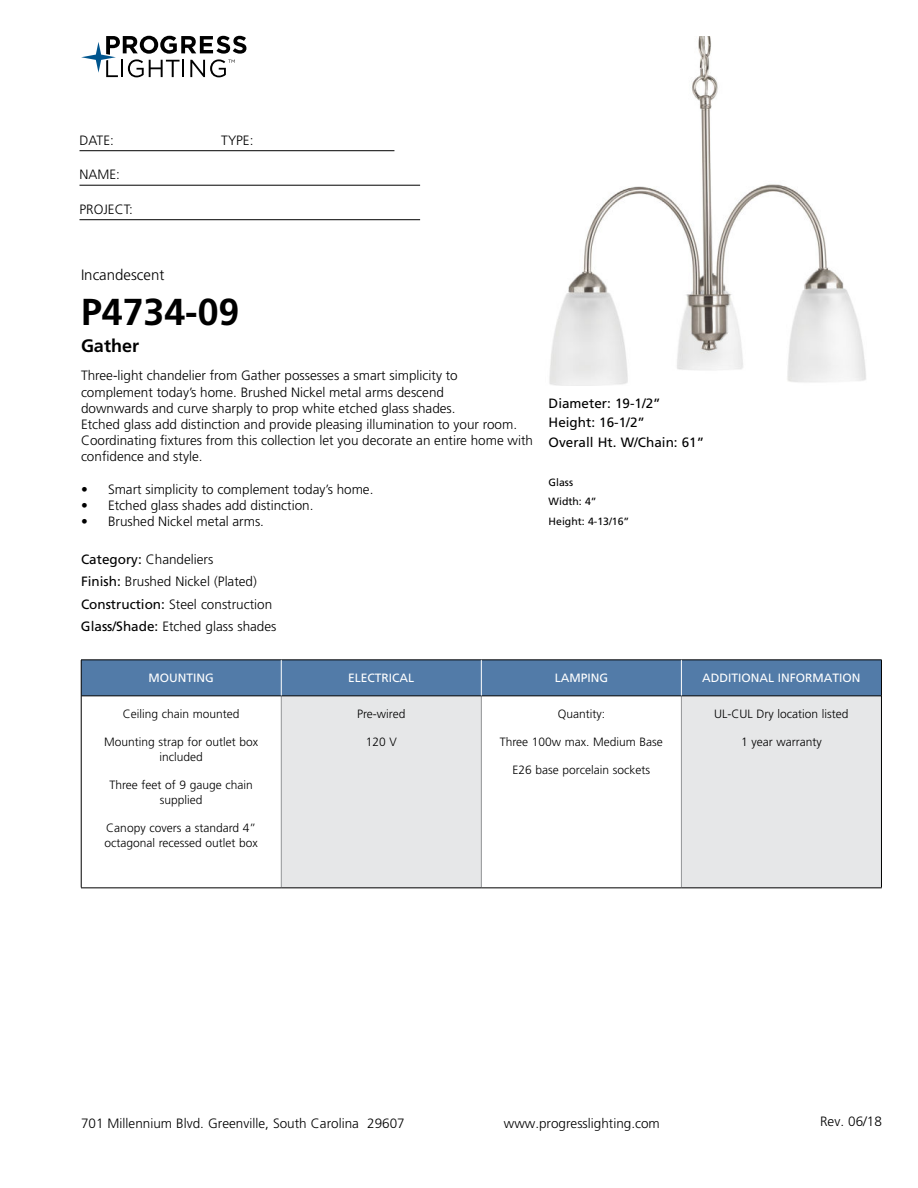
<style>
.page{position:relative;width:918px;height:1188px;background:#fff}
.page>*{position:absolute;margin:0;border:0;box-sizing:border-box;transform-origin:0 0}
.t1{font:700 37.5px "Frutiger LT Std";color:#000}
.t2{font:700 18px "Frutiger LT Std";color:#000}
.t3{font:300 15px "Frutiger LT Std";color:#000}
.t4{font:300 13.5px/16.2px "Frutiger LT Std";color:#000}
.t5{font:13.5px/19.5px "Frutiger LT Std";color:#000}
.t6{font:300 12px/15px "Frutiger LT Std";color:#000;text-align:center}
.t7{font:12px "Frutiger LT Std";color:#fff}
.t8{font:10.5px/19.5px "Frutiger LT Std";color:#000}
.s1{font-weight:400}
</style>
<div class="page">
<svg style="left:81px;top:36px;width:165px;height:41px"></svg>
<hr style="left:80px;top:150px;width:314px;height:1px;background:#000">
<hr style="left:80px;top:185px;width:340px;height:1px;background:#000">
<hr style="left:80px;top:219px;width:340px;height:1px;background:#000">
<div style="left:82px;top:661px;width:799px;height:34px;background:#527ba8"></div>
<div style="left:281px;top:696px;width:200px;height:192px;background:#e6e7e8"></div>
<div style="left:681px;top:696px;width:200px;height:192px;background:#e6e7e8"></div>
<hr style="left:281px;top:696px;width:1px;height:191px;background:#939598">
<hr style="left:481px;top:696px;width:1px;height:191px;background:#939598">
<hr style="left:681px;top:696px;width:1px;height:191px;background:#939598">
<hr style="left:81px;top:695px;width:200px;height:1px;background:#000">
<hr style="left:281px;top:695px;width:200px;height:1px;background:#000">
<hr style="left:481px;top:695px;width:200px;height:1px;background:#000">
<hr style="left:681px;top:695px;width:200px;height:1px;background:#000">
<hr style="left:81px;top:887px;width:200px;height:1px;background:#000">
<hr style="left:281px;top:887px;width:200px;height:1px;background:#000">
<hr style="left:481px;top:887px;width:200px;height:1px;background:#000">
<hr style="left:681px;top:887px;width:201px;height:1px;background:#000">
<hr style="left:81px;top:660px;width:200px;height:1px;background:#000">
<hr style="left:81px;top:660px;width:1px;height:36px;background:#000">
<hr style="left:281px;top:660px;width:200px;height:1px;background:#000">
<hr style="left:481px;top:660px;width:200px;height:1px;background:#000">
<hr style="left:681px;top:660px;width:201px;height:1px;background:#000">
<hr style="left:881px;top:660px;width:1px;height:36px;background:#000">
<hr style="left:81px;top:696px;width:1px;height:191px;background:#000">
<hr style="left:881px;top:696px;width:1px;height:191px;background:#000">
<hr style="left:281px;top:660px;width:1px;height:35px;background:#fff">
<hr style="left:681px;top:660px;width:1px;height:35px;background:#fff">
<hr style="left:481px;top:660px;width:1px;height:35px;background:#fff">
<img style="left:549px;top:36px;width:317px;height:349px">
<p class="t4" style="left:80px;top:133px;width:36px">DATE:</p>
<p class="t4" style="left:221px;top:133px;width:34px">TYPE:</p>
<p class="t4" style="left:80px;top:168px;width:42px">NAME:</p>
<p class="t4" style="left:80px;top:202px;width:55px">PROJECT:</p>
<p class="t3" style="left:81px;top:269px;width:85px">Incandescent</p>
<h1 class="t1" style="left:81px;top:290px;width:160px">P4734-09</h1>
<h2 class="t2" style="left:81px;top:335px;width:60px">Gather</h2>
<p class="t4" style="left:81px;top:369px;width:454px">Three-light chandelier from Gather possesses a smart simplicity to complement today’s home. Brushed Nickel metal arms descend<br>downwards and curve sharply to prop white etched glass shades.<br>Etched glass add distinction and provide pleasing illumination to your room.<br>Coordinating fixtures from this collection let you decorate an entire home with confidence and style.</p>
<p class="t4" style="left:81px;top:482px;width:294px">• Smart simplicity to complement today’s home.</p>
<p class="t4" style="left:81px;top:498px;width:234px">• Etched glass shades add distinction.</p>
<p class="t4" style="left:81px;top:514px;width:185px">• Brushed Nickel metal arms.</p>
<p class="t4" style="left:81px;top:549px;width:197px;line-height:22.5px"><span class="s1">Category:</span> Chandeliers<br><span class="s1">Finish:</span> Brushed Nickel (Plated)<br><span class="s1">Construction:</span> Steel construction<br><span class="s1">Glass/Shade:</span> Etched glass shades</p>
<p class="t7" style="left:149px;top:673px;width:67px">MOUNTING</p>
<p class="t7" style="left:348px;top:673px;width:68px">ELECTRICAL</p>
<p class="t7" style="left:555px;top:673px;width:55px">LAMPING</p>
<p class="t7" style="left:702px;top:673px;width:160px">ADDITIONAL INFORMATION</p>
<p class="t6" style="left:123px;top:708px;width:118px">Ceiling chain mounted</p>
<p class="t6" style="left:104px;top:735px;width:156px">Mounting strap for outlet box included</p>
<p class="t6" style="left:109px;top:778px;width:145px">Three feet of 9 gauge chain supplied</p>
<p class="t6" style="left:105px;top:821px;width:155px;text-align:left">Canopy covers a standard 4” octagonal recessed outlet box</p>
<p class="t5" style="left:549px;top:394px;width:157px">Diameter: 19-1/2”<br>Height: 16-1/2”<br>Overall Ht. W/Chain: 61”</p>
<p class="t8" style="left:549px;top:473px;width:82px">Glass<br>Width: 4”<br>Height: 4-13/16”</p>
<p class="t6" style="left:357px;top:708px;width:50px">Pre-wired</p>
<p class="t6" style="left:366px;top:735px;width:33px">120 V</p>
<p class="t6" style="left:714px;top:708px;width:136px">UL-CUL Dry location listed</p>
<p class="t6" style="left:741px;top:735px;width:82px">1 year warranty</p>
<p class="t6" style="left:558px;top:708px;width:49px">Quantity:</p>
<p class="t6" style="left:500px;top:735px;width:165px">Three 100w max. Medium Base</p>
<p class="t6" style="left:513px;top:763px;width:139px">E26 base porcelain sockets</p>
<p class="t4" style="left:81px;top:1116px;width:325px">701 Millennium Blvd. Greenville, South Carolina 29607</p>
<p class="t4" style="left:504px;top:1116px;width:158px">www.progresslighting.com</p>
<p class="t4" style="left:820px;top:1114px;width:63px">Rev. 06/18</p>
</div>
